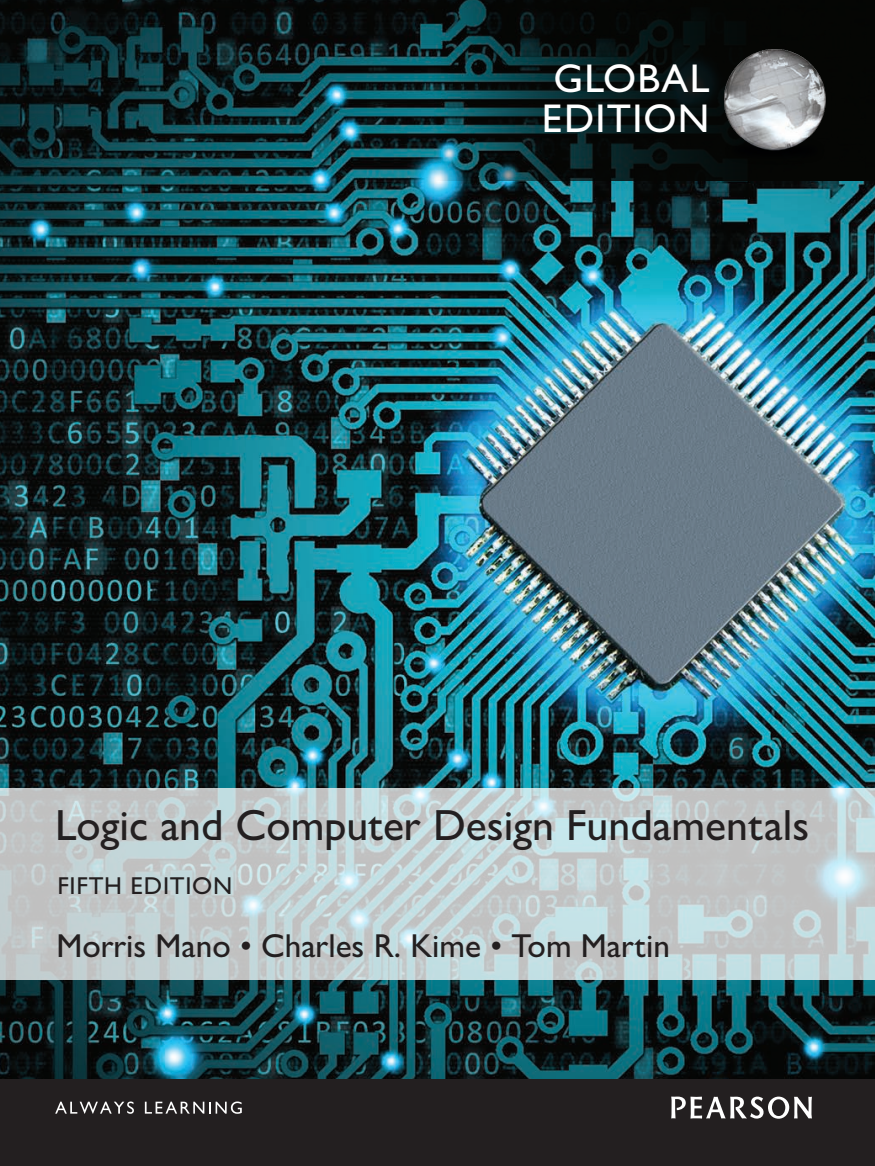
<style>
.page{position:relative;width:875px;height:1166px;background:#fff}
.page>*{position:absolute;margin:0;border:0;box-sizing:border-box;transform-origin:0 0}
.t1{font:500 43.75px "Gill Sans MT Pro";color:#231f20}
.t2{font:500 40.25px/40.2px "Gill Sans MT Pro";letter-spacing:.03em;color:#fff}
.t3{font:500 33.25px "Gill Sans MT Pro";color:#231f20}
.t4{font:500 24.5px "Gill Sans MT Pro";letter-spacing:.03em;color:#231f20}
</style>
<div class="page">
<img style="left:0;top:0;width:874px;height:1079px">
<div style="left:0;top:1079px;width:874px;height:87px;background:#231f20"></div>
<svg style="left:433px;top:0;width:441px;height:181px;background:#08191a"></svg>
<img style="left:717px;top:47px;width:110px;height:122px">
<svg style="left:0;top:788px;width:874px;height:191px;background:#c3ced0"></svg>
<svg style="left:671px;top:1096px;width:140px;height:22px"></svg>
<svg style="left:55px;top:1101px;width:79px;height:12px"></svg>
<svg style="left:145px;top:1101px;width:97px;height:12px"></svg>
<p class="t2" style="left:541px;top:58px;width:169px">Global edition</p>
<h1 class="t1" style="left:55px;top:799px;width:755px">Logic and Computer Design Fundamentals</h1>
<p class="t4" style="left:57px;top:871px;width:176px">fifth edition</p>
<p class="t3" style="left:57px;top:926px;width:614px">Morris Mano • Charles R. Kime • Tom Martin</p>
</div>
